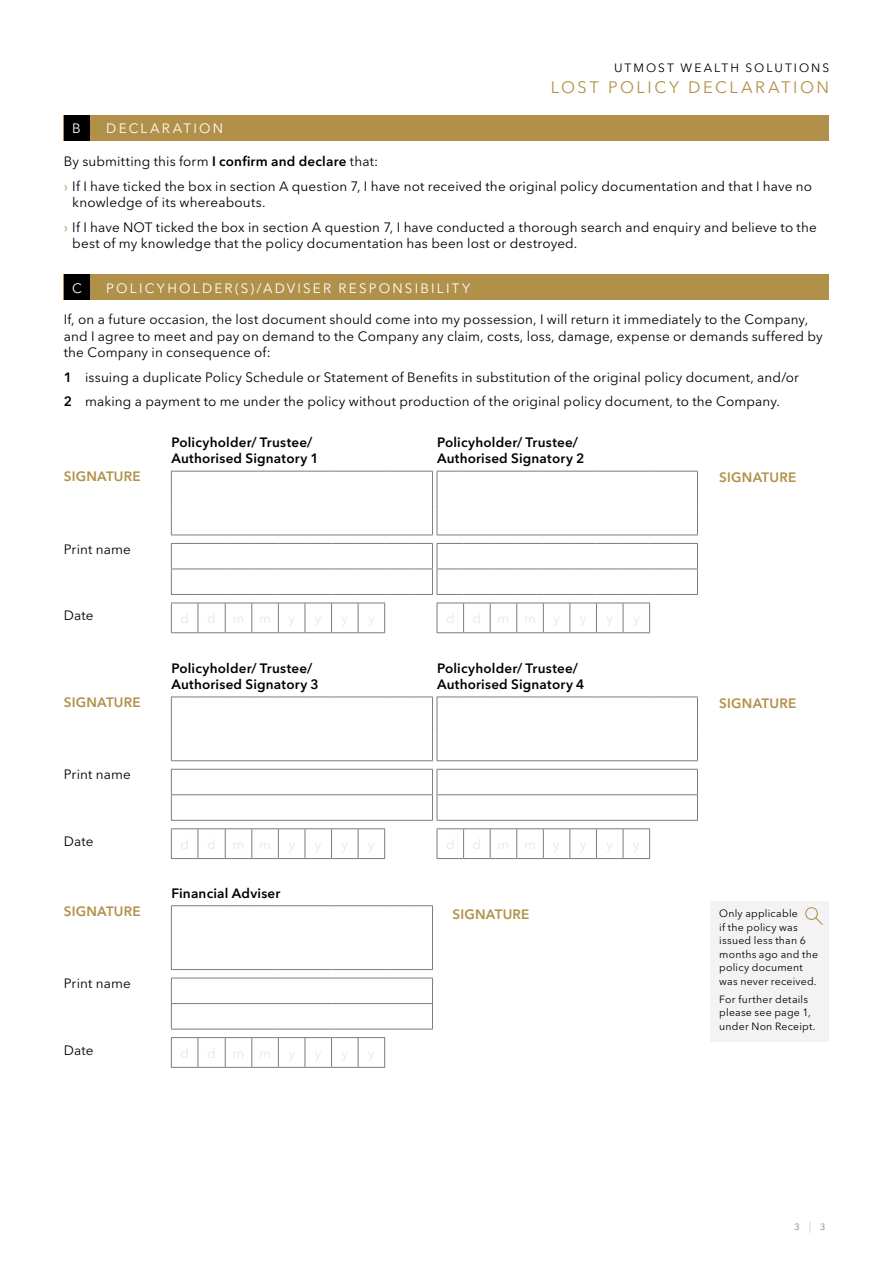
<style>
.page{position:relative;width:893px;height:1263px;background:#fff}
.page>*{position:absolute;margin:0;border:0;box-sizing:border-box;transform-origin:0 0}
.t1{font:16.5px "Avenir Next LT Pro";letter-spacing:.155em;color:#b19149}
.t2{font:13.5px/24.8px "Avenir Next LT Pro";letter-spacing:.01em;color:#000}
.t3{font:600 13.5px/16.5px "Avenir Next LT Pro";letter-spacing:.015em;color:#000}
.t4{font:600 13.5px "Avenir Next LT Pro";color:#b19149}
.t5{font:13.5px "Avenir Next LT Pro";letter-spacing:.165em;color:#fff}
.t6{font:12px "Avenir Next LT Pro";letter-spacing:.17em;color:#000}
.t7{font:10.5px/13.5px "Avenir Next LT Pro";letter-spacing:.02em;color:#000}
.t8{font:9px "Avenir Next LT Pro";color:#7b7c7e}
.s1{font-weight:600}
.s2{color:#b19149}
.s3{font-weight:200;font-size:11.25px}
</style>
<div class="page">
<div style="left:711px;top:901px;width:118px;height:140px;background:#f3f3f4"></div>
<svg style="left:805px;top:907px;width:18px;height:18px"></svg>
<div style="left:64px;top:115px;width:765px;height:25px;background:#b19149"></div>
<div style="left:64px;top:275px;width:765px;height:25px;background:#b19149"></div>
<div style="left:64px;top:115px;width:25px;height:25px;background:#000"></div>
<div style="left:64px;top:275px;width:25px;height:25px;background:#000"></div>
<hr style="left:697px;top:471px;width:1px;height:38px;background:#7b7c7e">
<hr style="left:171px;top:471px;width:1px;height:38px;background:#7b7c7e">
<hr style="left:432px;top:471px;width:1px;height:38px;background:#7b7c7e">
<hr style="left:437px;top:471px;width:1px;height:38px;background:#7b7c7e">
<svg style="left:171px;top:471px;width:527px;height:1px"></svg>
<svg style="left:171px;top:509px;width:527px;height:27px"></svg>
<svg style="left:171px;top:543px;width:527px;height:52px"></svg>
<svg style="left:171px;top:603px;width:214px;height:30px"></svg>
<svg style="left:437px;top:603px;width:213px;height:30px"></svg>
<hr style="left:697px;top:697px;width:1px;height:38px;background:#7b7c7e">
<hr style="left:171px;top:697px;width:1px;height:38px;background:#7b7c7e">
<hr style="left:432px;top:697px;width:1px;height:38px;background:#7b7c7e">
<hr style="left:437px;top:697px;width:1px;height:38px;background:#7b7c7e">
<svg style="left:171px;top:697px;width:527px;height:1px"></svg>
<svg style="left:171px;top:735px;width:527px;height:26px"></svg>
<svg style="left:171px;top:769px;width:527px;height:52px"></svg>
<svg style="left:171px;top:828px;width:214px;height:31px"></svg>
<svg style="left:437px;top:828px;width:213px;height:31px"></svg>
<hr style="left:171px;top:906px;width:1px;height:63px;background:#7b7c7e">
<svg style="left:171px;top:905px;width:262px;height:1px"></svg>
<hr style="left:432px;top:906px;width:1px;height:63px;background:#7b7c7e">
<svg style="left:171px;top:969px;width:262px;height:1px"></svg>
<svg style="left:171px;top:978px;width:262px;height:52px"></svg>
<svg style="left:171px;top:1037px;width:214px;height:31px"></svg>
<p class="t5" style="left:72px;top:120px;width:29px">B D</p>
<p class="t5" style="left:119px;top:120px;width:106px">ecl aration</p>
<p class="t6" style="left:614px;top:61px;width:43px">UTMOST</p>
<p class="t6" style="left:681px;top:61px;width:115px">WEA LTH SO LUTIONS</p>
<p class="t1" style="left:551px;top:77px;width:280px">Lost pol icy decl aration</p>
<p class="t2" style="left:64px;top:149px;width:750px">By submitting this form <span class="s1">I confirm and declare</span> that:<br><span class="s2">›</span> If I have ticked the box in section A question 7, I have not received the original policy documentation and that I have no</p>
<p class="t2" style="left:64px;top:190px;width:203px;text-indent:9px">knowledge of its whereabouts. <span class="s2">›</span> If I have NOT</p>
<p class="t2" style="left:72px;top:219px;width:746px;line-height:16.2px;text-indent:84px">ticked the box in section A question 7, I have conducted a thorough search and enquiry and believe to the best of my knowledge that the policy documentation has been lost or destroyed.</p>
<p class="t5" style="left:72px;top:280px;width:15px">CPO</p>
<p class="t5" style="left:130px;top:280px;width:19px">LICY</p>
<p class="t5" style="left:167px;top:280px;width:46px">HO LDER</p>
<p class="t5" style="left:235px;top:280px;width:72px">(S)/ADVISER</p>
<p class="t5" style="left:339px;top:280px;width:11px">RESPONSI</p>
<p class="t5" style="left:420px;top:280px;width:35px">BI LITY</p>
<p class="t2" style="left:64px;top:312px;width:760px;line-height:16.2px">If, on a future occasion, the lost document should come into my possession, I will return it immediately to the Company, and I agree to meet and pay on demand to the Company any claim, costs, loss, damage, expense or demands suffered by the Company in consequence of:</p>
<p class="t2" style="left:64px;top:364px;width:737px"><span class="s1">1</span> issuing a duplicate Policy Schedule or Statement of Benefits in substitution of the original policy document, and/or<br><span class="s1">2</span> making a payment to me under the policy without production of the original policy document, to the Company.</p>
<p class="t4" style="left:64px;top:468px;width:10px">signature</p>
<p class="t2" style="left:64px;top:536px;width:69px">Print name</p>
<p class="t2" style="left:64px;top:603px;width:31px">Date</p>
<p class="t4" style="left:64px;top:694px;width:10px">signature</p>
<p class="t2" style="left:64px;top:762px;width:69px">Print name</p>
<p class="t2" style="left:64px;top:829px;width:31px">Date</p>
<p class="t4" style="left:64px;top:903px;width:10px">signature</p>
<p class="t2" style="left:64px;top:971px;width:69px">Print name</p>
<p class="t2" style="left:64px;top:1037px;width:31px">Date</p>
<p class="t3" style="left:171px;top:434px;width:149px">Policyholder/ Trustee/<br>Authorised Signatory 1</p>
<p class="t3" style="left:437px;top:434px;width:149px">Policyholder/ Trustee/<br>Authorised Signatory 2</p>
<p class="t3" style="left:171px;top:659px;width:149px">Policyholder/ Trustee/<br>Authorised Signatory 3</p>
<p class="t3" style="left:437px;top:659px;width:149px">Policyholder/ Trustee/<br>Authorised Signatory 4</p>
<p class="t3" style="left:171px;top:885px;width:111px">Financial Adviser</p>
<p class="t4" style="left:452px;top:906px;width:10px">signature</p>
<p class="t4" style="left:719px;top:469px;width:10px">signature</p>
<p class="t4" style="left:719px;top:695px;width:10px">signature</p>
<p class="t7" style="left:719px;top:907px;width:100px">Only applicable<br>if the policy was issued less than 6 months ago and the policy document was never received.</p>
<p class="t7" style="left:719px;top:992px;width:98px">For further details please see page 1, under Non Receipt.</p>
<p class="t8" style="left:794px;top:1222px;width:33px">3<span class="s3">|</span>3</p>
</div>
